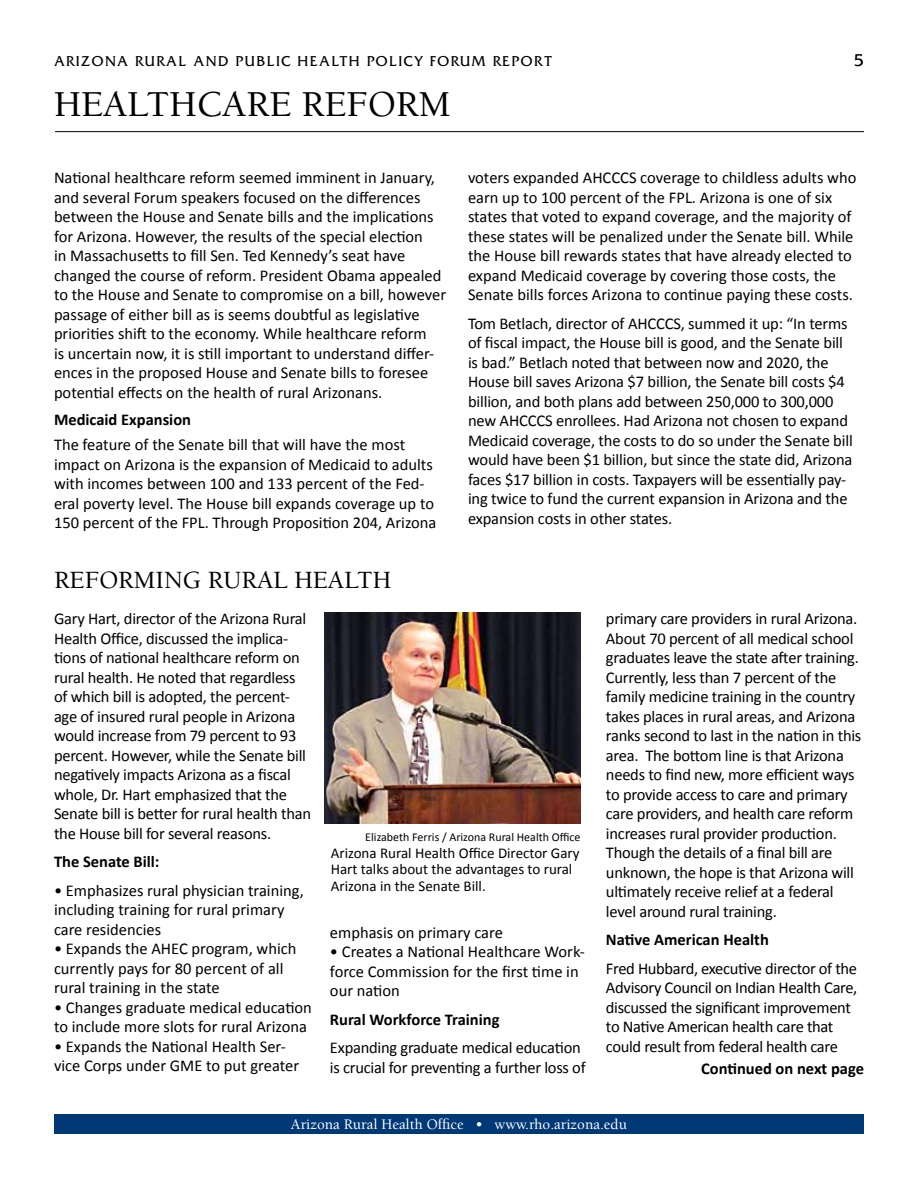
<style>
.page{position:relative;width:918px;height:1188px;background:#fff}
.page>*{position:absolute;margin:0;border:0;box-sizing:border-box;transform-origin:0 0}
.t1{font:500 37.5px "Berkeley Std";color:#000}
.t2{font:500 25.5px "Berkeley Std";color:#000}
.t3{font:18px "Friz Quadrata Std";color:#000}
.t4{font:16.5px/19.5px "Calibri";letter-spacing:-.01em;color:#000}
.t5{font:700 16.5px "Calibri";color:#000}
.t6{font:15px/16.5px "Calibri";color:#000}
.t7{font:500 15px "Berkeley Std";color:#fff}
.t8{font:15px "Friz Quadrata Std";letter-spacing:.1em;color:#000}
.t9{font:12px "Calibri";color:#000}
</style>
<div class="page">
<div style="left:54px;top:1114px;width:810px;height:20px;background:#003976"></div>
<hr style="left:55px;top:131px;width:809px;height:1px;background:#000">
<img style="left:324px;top:613px;width:256px;height:211px">
<p class="t8" style="left:54px;top:53px;width:499px">ARIZONA RURAL AND PUBLIC HEALTH POLICY FORUM REPORT</p>
<p class="t3" style="left:854px;top:50px;width:12px">5</p>
<h1 class="t1" style="left:54px;top:84px;width:398px">HEALTHCARE REFORM</h1>
<p class="t4" style="left:54px;top:167px;width:394px">National healthcare reform seemed imminent in January, and several Forum speakers focused on the differences between the House and Senate bills and the implications for Arizona. However, the results of the special election<br>in Massachusetts to fill Sen. Ted Kennedy’s seat have changed the course of reform. President Obama appealed to the House and Senate to compromise on a bill, however passage of either bill as is seems doubtful as legislative priorities shift to the economy. While healthcare reform<br>is uncertain now, it is still important to understand differ&shy;ences in the proposed House and Senate bills to foresee potential effects on the health of rural Arizonans.</p>
<p class="t5" style="left:54px;top:409px;width:139px">Medicaid Expansion</p>
<p class="t4" style="left:54px;top:434px;width:384px">The feature of the Senate bill that will have the most impact on Arizona is the expansion of Medicaid to adults with incomes between 100 and 133 percent of the Fed&shy;eral poverty level. The House bill expands coverage up to 150 percent of the FPL. Through Proposition 204, Arizona</p>
<h2 class="t2" style="left:54px;top:566px;width:339px">REFORMING RURAL HEALTH</h2>
<p class="t4" style="left:468px;top:167px;width:390px">voters expanded AHCCCS coverage to childless adults who earn up to 100 percent of the FPL. Arizona is one of six states that voted to expand coverage, and the majority of these states will be penalized under the Senate bill. While the House bill rewards states that have already elected to expand Medicaid coverage by covering those costs, the Senate bills forces Arizona to continue paying these costs.</p>
<p class="t4" style="left:468px;top:313px;width:386px">Tom Betlach, director of AHCCCS, summed it up: “In terms of fiscal impact, the House bill is good, and the Senate bill is bad.” Betlach noted that between now and 2020, the House bill saves Arizona $7 billion, the Senate bill costs $4 billion, and both plans add between 250,000 to 300,000 new AHCCCS enrollees. Had Arizona not chosen to expand Medicaid coverage, the costs to do so under the Senate bill would have been $1 billion, but since the state did, Arizona faces $17 billion in costs. Taxpayers will be essentially pay&shy;ing twice to fund the current expansion in Arizona and the expansion costs in other states.</p>
<p class="t4" style="left:54px;top:608px;width:259px">Gary Hart, director of the Arizona Rural Health Office, discussed the implica&shy;tions of national healthcare reform on rural health. He noted that regardless of which bill is adopted, the percent&shy;age of insured rural people in Arizona would increase from 79 percent to 93 percent. However, while the Senate bill negatively impacts Arizona as a fiscal whole, Dr. Hart emphasized that the Senate bill is better for rural health than the House bill for several reasons.</p>
<p class="t5" style="left:54px;top:852px;width:107px">The Senate Bill:</p>
<p class="t4" style="left:54px;top:880px;width:251px">• Emphasizes rural physician training, including training for rural primary care residencies</p>
<p class="t4" style="left:54px;top:938px;width:244px">• Expands the AHEC program, which currently pays for 80 percent of all rural training in the state</p>
<p class="t4" style="left:54px;top:997px;width:259px">• Changes graduate medical education to include more slots for rural Arizona</p>
<p class="t4" style="left:54px;top:1036px;width:247px">• Expands the National Health Ser&shy;vice Corps under GME to put greater</p>
<p class="t9" style="left:365px;top:830px;width:217px">Elizabeth Ferris / Arizona Rural Health Office</p>
<p class="t6" style="left:331px;top:844px;width:250px">Arizona Rural Health Office Director Gary<br>Hart talks about the advantages to rural<br>Arizona in the Senate Bill.</p>
<p class="t4" style="left:330px;top:922px;width:174px">emphasis on primary care</p>
<p class="t4" style="left:330px;top:941px;width:256px">• Creates a National Healthcare Work&shy;force Commission for the first time in our nation</p>
<p class="t5" style="left:330px;top:1009px;width:171px">Rural Workforce Training</p>
<p class="t4" style="left:330px;top:1037px;width:257px">Expanding graduate medical education is crucial for preventing a further loss of</p>
<p class="t4" style="left:606px;top:608px;width:257px">primary care providers in rural Arizona.<br>About 70 percent of all medical school graduates leave the state after training.<br>Currently, less than 7 percent of the family medicine training in the country takes places in rural areas, and Arizona ranks second to last in the nation in this area. The bottom line is that Arizona needs to find new, more efficient ways to provide access to care and primary care providers, and health care reform increases rural provider production.<br>Though the details of a final bill are unknown, the hope is that Arizona will ultimately receive relief at a federal level around rural training.</p>
<p class="t5" style="left:606px;top:930px;width:164px">Native American Health</p>
<p class="t4" style="left:606px;top:958px;width:253px">Fred Hubbard, executive director of the Advisory Council on Indian Health Care, discussed the significant improvement to Native American health care that could result from federal health care</p>
<p class="t5" style="left:701px;top:1059px;width:164px">Continued on next page</p>
<p class="t7" style="left:291px;top:1116px;width:338px">Arizona Rural Health Office • www.rho.arizona.edu</p>
</div>
